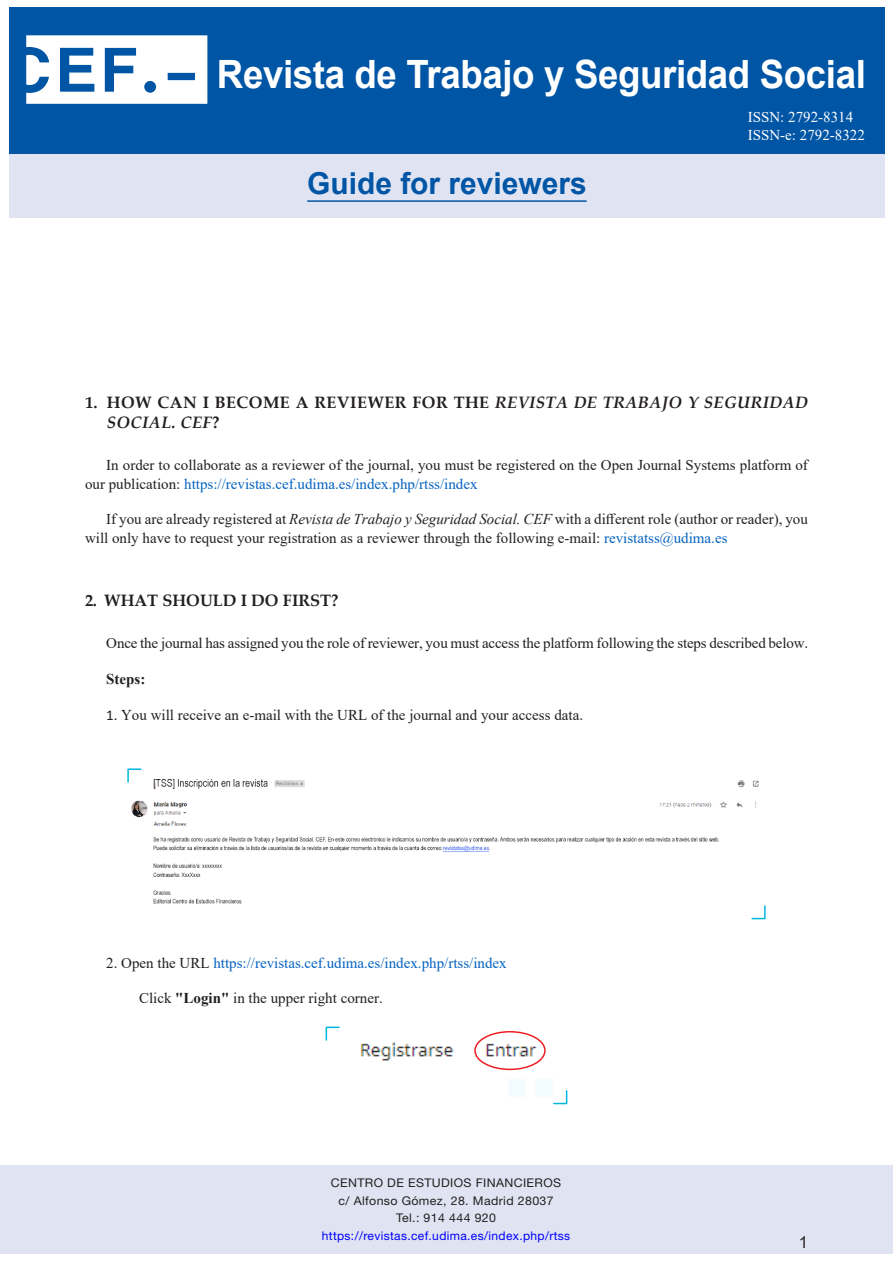
<style>
.page{position:relative;width:893px;height:1263px;background:#fff}
.page>*{position:absolute;margin:0;border:0;box-sizing:border-box;transform-origin:0 0}
.t1{font:700 39px "Arial";letter-spacing:-.01em;color:#fff;scale:.94 1}
.t2{font:700 30.15px "Arial";color:#0155a5}
.epígrafe_1{font:italic 700 16.5px/20.2px "Palatino Linotype";letter-spacing:.02em;color:#231f20}
.epígrafe_1-2{font:700 16.5px "Palatino Linotype";color:#231f20}
.t3{font:16.5px "Arial";color:#231f20}
.texto_normal{font:15px/18.8px "Times New Roman";color:#231f20}
.texto_normal-2{font:15px "Times New Roman";color:#0563c1}
.texto_normal-3{font:15px "Times New Roman";color:#fff}
.texto_normal-4{font:700 15px "Times New Roman";color:#231f20}
.t4{font:12px/17.7px "Helvetica Neue LT Std";letter-spacing:.03em;color:#231f20;text-align:center}
.t5{font:12px "Helvetica Neue LT Std";letter-spacing:.03em;color:#00f}
.s1{font-style:normal}
.s2{color:#0563c1}
.s3{font-style:italic}
.s4{font-family:"Calibri"}
.s5{color:#231f20}
.s6{font-weight:700}
</style>
<div class="page">
<div style="left:0;top:1165px;width:893px;height:88px;background:#e0e4f2"></div>
<img style="left:131px;top:778px;width:628px;height:126px">
<svg style="left:127px;top:768px;width:15px;height:15px"></svg>
<svg style="left:751px;top:905px;width:15px;height:15px"></svg>
<img style="left:360px;top:1032px;width:192px;height:63px">
<svg style="left:325px;top:1026px;width:15px;height:15px"></svg>
<svg style="left:553px;top:1090px;width:15px;height:15px"></svg>
<div style="left:474px;top:1031px;width:72px;height:39px;border:2px solid #ee1d23;border-radius:50%"></div>
<div style="left:9px;top:149px;width:875px;height:69px;background:#e0e4f2"></div>
<hr style="left:307px;top:200px;width:280px;height:2px;background:#0155a5">
<div style="left:9px;top:7px;width:875px;height:147px;background:#0155a5"></div>
<svg style="left:26px;top:35px;width:181px;height:69px"></svg>
<p class="t1" style="left:217px;top:47px;width:692px">Revista de Trabajo y Seguridad Social</p>
<p class="t2" style="left:307px;top:162px;width:281px">Guide for reviewers</p>
<p class="texto_normal-3" style="left:748px;top:106px;width:107px">ISSN: 2792-8314</p>
<p class="texto_normal-3" style="left:748px;top:125px;width:119px">ISSN-e: 2792-8322</p>
<p class="epígrafe_1" style="left:107px;top:391px;width:702px;text-indent:-22px"><span class="s1">1. HOW CAN I BECOME A REVIEWER FOR THE</span> REVISTA DE TRABAJO Y SEGURIDAD<br>SOCIAL. CEF<span class="s1">?</span></p>
<p class="texto_normal" style="left:85px;top:455px;width:724px;text-indent:21px">In order to collaborate as a reviewer of the journal, you must be registered on the Open Journal Systems platform of our publication: <span class="s2">https://revistas.cef.udima.es/index.php/rtss/index</span></p>
<p class="texto_normal" style="left:85px;top:510px;width:724px;text-indent:21px">If you are already registered at <span class="s3">Revista de Trabajo y Seguridad Social. CEF</span> with a different role (author or reader), you will only have to request your registration as a reviewer through the following e-mail: <span class="s2">revistatss@udima.es</span></p>
<p class="epígrafe_1-2" style="left:85px;top:589px;width:255px">2. WHAT SHOULD I DO FIRST?</p>
<p class="texto_normal" style="left:106px;top:633px;width:703px">Once the journal has assigned you the role of reviewer, you must access the platform following the steps described below.</p>
<p class="texto_normal-4" style="left:106px;top:668px;width:41px">Steps:</p>
<p class="texto_normal" style="left:106px;top:705px;width:478px"><span class="s4">1.</span> You will receive an e-mail with the URL of the journal and your access data.</p>
<p class="texto_normal-2" style="left:106px;top:952px;width:402px"><span class="s5">2. Open the URL</span> https://revistas.cef.udima.es/index.php/rtss/index</p>
<p class="texto_normal" style="left:139px;top:988px;width:245px">Click <span class="s6">"Login"</span> in the upper right corner.</p>
<p class="t4" style="left:331px;top:1173px;width:232px">CENTRO DE ESTUDIOS FINANCIEROS c/ Alfonso Gómez, 28. Madrid 28037<br>Tel.: 914 444 920</p>
<p class="t5" style="left:322px;top:1229px;width:250px">https://revistas.cef.udima.es/index.php/rtss</p>
<p class="t3" style="left:799px;top:1230px;width:11px">1</p>
</div>
